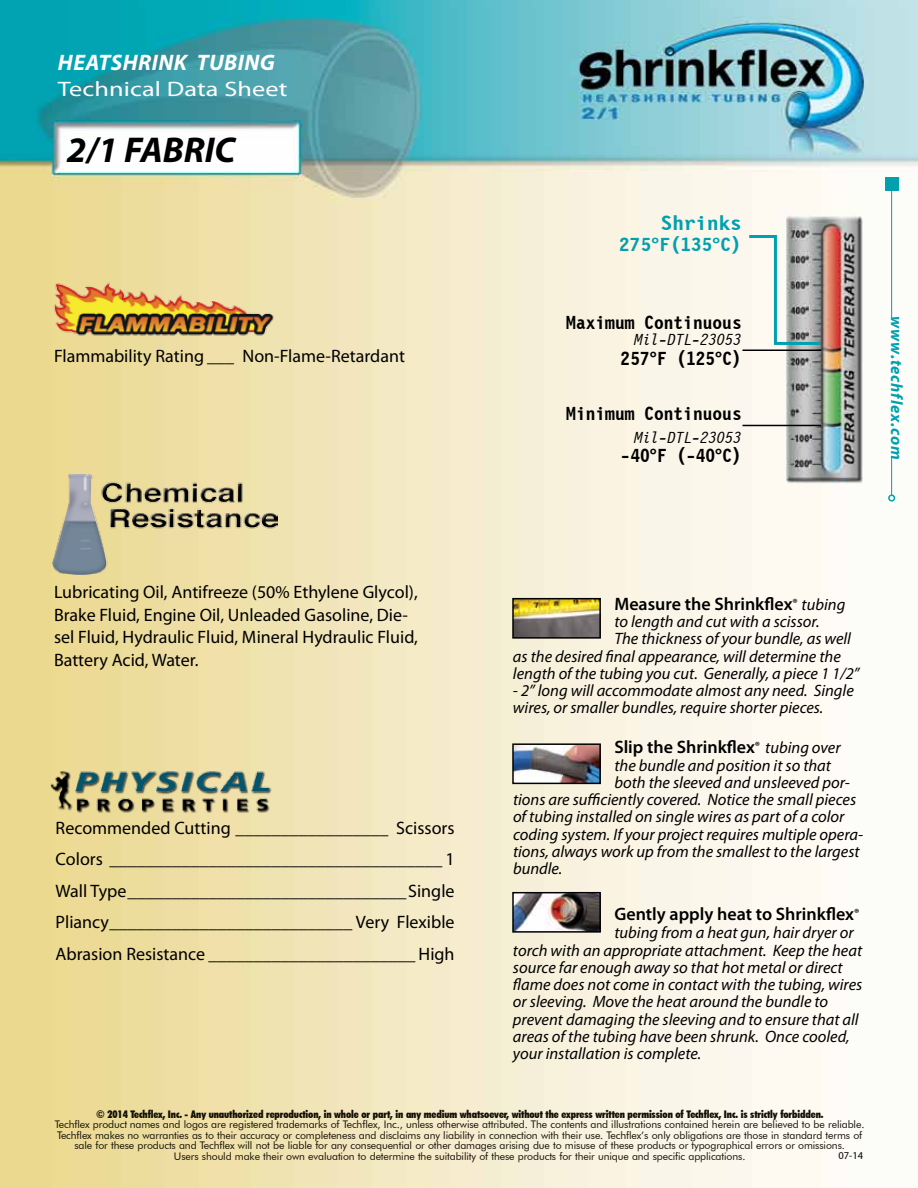
<style>
.page{position:relative;width:918px;height:1188px;background:#fff}
.page>*{position:absolute;margin:0;border:0;box-sizing:border-box;transform-origin:0 0}
.t1{font:italic 700 36px "Myriad Pro";color:#000}
.t2{font:italic 700 22.5px "Myriad Pro";letter-spacing:.02em;color:#fff}
.t3{font:21px "Myriad Pro";letter-spacing:.005em;color:#fff;scale:1.25 1}
.t4{font:700 21px "Letter Gothic 12 Pitch BT";color:#00a0af;scale:1.1 1}
.t5{font:700 19.5px "Letter Gothic 12 Pitch BT";color:#000}
.t6{font:700 19.5px "Letter Gothic 12 Pitch BT";color:#00a0af;scale:1.1 1}
.t7{font:18px/31.5px "Myriad Pro";color:#000}
.t8{font:600 18px "Myriad Pro";color:#000}
.t9{font:italic 16.5px/17.2px "Myriad Pro";color:#000}
.t10{font:italic 16.5px "Letter Gothic 12 Pitch BT";color:#000}
.t11{font:italic 700 16.5px "Myriad Pro";letter-spacing:.05em;color:#00a0af}
.t12{font:10.5px/10.5px "Futura BT";letter-spacing:-.01em;color:#141006;text-align:center}
.t13{font:900 condensed 10.5px "Futura BT";letter-spacing:-.01em;color:#141006}
.t14{font:10.5px "Myriad Pro";color:#000}
.s1{font-family:"Myriad Pro"}
.s2{font-weight:400;font-style:italic;font-size:16.5px}
</style>
<div class="page">
<img style="left:0;top:0;width:918px;height:1188px">
<img style="left:515px;top:601px;width:83px;height:35px">
<div style="left:512px;top:598px;width:89px;height:41px;border:2px solid #000"></div>
<img style="left:515px;top:746px;width:83px;height:35px">
<div style="left:512px;top:743px;width:89px;height:41px;border:2px solid #000"></div>
<img style="left:515px;top:895px;width:83px;height:35px">
<div style="left:512px;top:892px;width:89px;height:41px;border:2px solid #000"></div>
<hr style="left:891px;top:457px;width:1px;height:38px;background:#00a0af">
<hr style="left:891px;top:186px;width:1px;height:132px;background:#00a0af">
<div style="left:885px;top:177px;width:14px;height:13px;background:#00a0af"></div>
<div style="left:888px;top:495px;width:7px;height:7px;border:2px solid #00a0af;border-radius:50%"></div>
<hr style="left:742px;top:425px;width:79px;height:1px;background:#000">
<hr style="left:742px;top:350px;width:79px;height:1px;background:#000">
<img style="left:52px;top:474px;width:226px;height:101px">
<img style="left:50px;top:768px;width:224px;height:46px">
<img style="left:46px;top:273px;width:231px;height:68px">
<svg style="left:746px;top:234px;width:77px;height:112px"></svg>
<h2 class="t2" style="left:58px;top:48px;width:218px">HEATSHRINK TUBING</h2>
<p class="t3" style="left:58px;top:76px;width:185px">Technical Data Sheet</p>
<h1 class="t1" style="left:67px;top:127px;width:170px">2/1 FABRIC</h1>
<p class="t7" style="left:54px;top:339px;width:353px">Flammability Rating ___ Non-Flame-Retardant</p>
<p class="t4" style="left:661px;top:211px;width:75px">Shrinks</p>
<p class="t6" style="left:619px;top:233px;width:113px">275<span class="s1">°</span>F(135<span class="s1">°</span>C)</p>
<p class="t5" style="left:566px;top:311px;width:177px">Maximum Continuous</p>
<p class="t10" style="left:634px;top:331px;width:109px">Mil-DTL-23053</p>
<p class="t5" style="left:621px;top:347px;width:123px">257<span class="s1">°</span>F (125<span class="s1">°</span>C)</p>
<p class="t5" style="left:566px;top:403px;width:177px">Minimum Continuous</p>
<p class="t10" style="left:634px;top:428px;width:109px">Mil-DTL-23053</p>
<p class="t5" style="left:621px;top:445px;width:123px">-40<span class="s1">°</span>F (-40<span class="s1">°</span>C)</p>
<p class="t11" style="left:908px;top:316px;width:145px;rotate:90deg">www.techflex.com</p>
<p class="t7" style="left:54px;top:581px;width:366px;line-height:22.5px">Lubricating Oil, Antifreeze (50% Ethylene Glycol), Brake Fluid, Engine Oil, Unleaded Gasoline, Die&shy;sel Fluid, Hydraulic Fluid, Mineral Hydraulic Fluid, Battery Acid, Water.</p>
<p class="t7" style="left:56px;top:812px;width:401px;text-align:justify">Recommended Cutting _________________ Scissors Colors _____________________________________ 1<br>Wall Type_______________________________Single Pliancy___________________________ Very Flexible Abrasion Resistance _______________________ High</p>
<p class="t8" style="left:614px;top:592px;width:232px">Measure the Shrinkflex<sup>®</sup> <span class="s2">tubing</span></p>
<p class="t9" style="left:614px;top:613px;width:207px">to length and cut with a scissor.</p>
<p class="t9" style="left:614px;top:630px;width:238px">The thickness of your bundle, as well</p>
<p class="t9" style="left:513px;top:647px;width:329px">as the desired final appearance, will determine the</p>
<p class="t9" style="left:513px;top:664px;width:348px">length of the tubing you cut. Generally, a piece 1 1/2”</p>
<p class="t9" style="left:513px;top:682px;width:342px">- 2” long will accommodate almost any need. Single wires, or smaller bundles, require shorter pieces.</p>
<p class="t8" style="left:614px;top:736px;width:228px">Slip the Shrinkflex<sup>®</sup> <span class="s2">tubing over</span></p>
<p class="t9" style="left:614px;top:756px;width:218px">the bundle and position it so that</p>
<p class="t9" style="left:614px;top:773px;width:237px">both the sleeved and unsleeved por-</p>
<p class="t9" style="left:513px;top:791px;width:345px">tions are sufficiently covered. Notice the small pieces</p>
<p class="t9" style="left:513px;top:808px;width:333px">of tubing installed on single wires as part of a color</p>
<p class="t9" style="left:513px;top:825px;width:352px">coding system. If your project requires multiple opera-</p>
<p class="t9" style="left:513px;top:842px;width:348px">tions, always work up from the smallest to the largest</p>
<p class="t9" style="left:513px;top:860px;width:51px">bundle.</p>
<p class="t8" style="left:614px;top:903px;width:247px">Gently apply heat to Shrinkflex<sup>®</sup></p>
<p class="t9" style="left:513px;top:924px;width:351px;text-indent:101px">tubing from a heat gun, hair dryer or torch with an appropriate attachment. Keep the heat source far enough away so that hot metal or direct flame does not come in contact with the tubing, wires or sleeving. Move the heat around the bundle to prevent damaging the sleeving and to ensure that all areas of the tubing have been shrunk. Once cooled, your installation is complete.</p>
<p class="t13" style="left:96px;top:1108px;width:729px">© 2014 Techflex, Inc. - Any unauthorized reproduction, in whole or part, in any medium whatsoever, without the express written permission of Techflex, Inc. is strictly forbidden.</p>
<p class="t12" style="left:55px;top:1119px;width:811px">Techflex product names and logos are registered trademarks of Techflex, Inc., unless otherwise attributed. The contents and illustrations contained herein are believed to be reliable.<br>Techflex makes no warranties as to their accuracy or completeness and disclaims any liability in connection with their use. Techflex’s only obligations are those in standard terms of sale for these products and Techflex will not be liable for any consequential or other damages arising due to misuse of these products or typographical errors or omissions.<br>Users should make their own evaluation to determine the suitability of these products for their unique and specific applications.</p>
<p class="t14" style="left:839px;top:1149px;width:26px">07-14</p>
</div>
